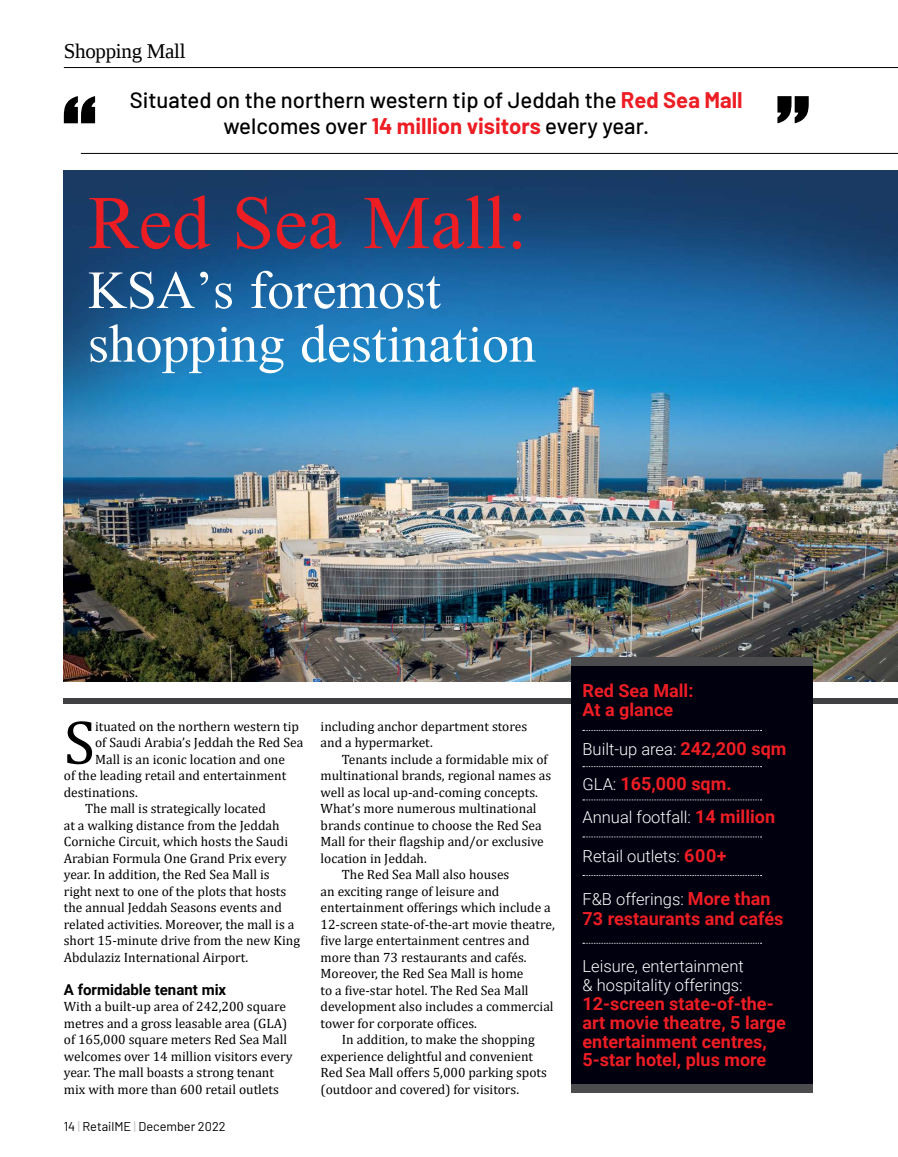
<style>
.page{position:relative;width:898px;height:1157px;background:#fff}
.page>*{position:absolute;margin:0;border:0;box-sizing:border-box;transform-origin:0 0}
.t1{font:75.6px "Doulos SIL Compact";color:#ed1d24}
.t2{font:63px "Cambria";color:#000}
.t3{font:53.55px/53.6px "Doulos SIL Compact";color:#fff}
.t4{font:500 22.05px/25.5px "Barlow";color:#000;text-align:center}
.t5{font:21px "Liberation Serif";letter-spacing:-.015em;color:#000}
.t6{font:700 18px/18.8px "Roboto";color:#ed1d24}
.t7{font:300 16.5px/19.5px "Roboto";color:#fff}
.t8{font:700 15px "Roboto";color:#000}
.t9{font:13.5px/16.5px "Cambria";color:#000}
.t10{font:12.75px "Barlow";color:#000}
.s1{font-weight:700;color:#ed1d24}
.s2{color:#bcbec0}
.s3{font-weight:700;font-size:18px;color:#ed1d24}
.s4{font-weight:300;font-size:16.5px;color:#fff}
</style>
<div class="page">
<img style="left:64px;top:171px;width:833px;height:510px">
<hr style="left:64px;top:67px;width:833px;height:1px;background:#000">
<div style="left:64px;top:698px;width:833px;height:6px;background:#414042"></div>
<div style="left:571px;top:661px;width:241px;height:423px;background:#00000f"></div>
<div style="left:571px;top:657px;width:241px;height:9px;background:#4c4c4e"></div>
<div style="left:571px;top:1084px;width:241px;height:8px;background:#4c4c4e"></div>
<svg style="left:582px;top:730px;width:179px;height:1px"></svg>
<svg style="left:582px;top:766px;width:179px;height:1px"></svg>
<svg style="left:582px;top:799px;width:179px;height:1px"></svg>
<svg style="left:582px;top:836px;width:179px;height:1px"></svg>
<svg style="left:582px;top:875px;width:179px;height:1px"></svg>
<svg style="left:582px;top:943px;width:179px;height:1px"></svg>
<hr style="left:81px;top:153px;width:816px;height:1px;background:#000">
<svg style="left:777px;top:96px;width:31px;height:27px"></svg>
<svg style="left:64px;top:96px;width:31px;height:27px"></svg>
<h3 class="t5" style="left:64px;top:37px;width:123px">Shopping Mall</h3>
<h3 class="t4" style="left:130px;top:86px;width:614px">Situated on the northern western tip of Jeddah the <span class="s1">Red Sea Mall </span>welcomes over <span class="s1">14 million visitors</span> every year.</h3>
<h1 class="t1" style="left:88px;top:178px;width:441px">Red Sea Mall:</h1>
<h3 class="t3" style="left:88px;top:263px;width:449px">KSA’s foremost shopping destination</h3>
<h2 class="t2" style="left:64px;top:705px;width:33px">S</h2>
<p class="t9" style="left:95px;top:718px;width:205px">ituated on the northern western tip</p>
<p class="t9" style="left:95px;top:734px;width:209px">of Saudi Arabia’s Jeddah the Red Sea</p>
<p class="t9" style="left:95px;top:751px;width:191px">Mall is an iconic location and one</p>
<p class="t9" style="left:64px;top:767px;width:224px">of the leading retail and entertainment</p>
<p class="t9" style="left:64px;top:784px;width:75px">destinations.</p>
<p class="t9" style="left:85px;top:800px;width:182px">The mall is strategically located</p>
<p class="t9" style="left:64px;top:817px;width:217px">at a walking distance from the Jeddah</p>
<p class="t9" style="left:64px;top:833px;width:226px">Corniche Circuit, which hosts the Saudi</p>
<p class="t9" style="left:64px;top:850px;width:224px">Arabian Formula One Grand Prix every</p>
<p class="t9" style="left:64px;top:866px;width:207px">year. In addition, the Red Sea Mall is</p>
<p class="t9" style="left:64px;top:883px;width:224px">right next to one of the plots that hosts</p>
<p class="t9" style="left:64px;top:899px;width:219px">the annual Jeddah Seasons events and</p>
<p class="t9" style="left:64px;top:916px;width:232px">related activities. Moreover, the mall is a</p>
<p class="t9" style="left:64px;top:932px;width:238px">short 15-minute drive from the new King</p>
<p class="t9" style="left:64px;top:949px;width:186px">Abdulaziz International Airport.</p>
<p class="t8" style="left:64px;top:979px;width:164px">A formidable tenant mix</p>
<p class="t9" style="left:64px;top:998px;width:230px">With a built-up area of 242,200 square metres and a gross leasable area (GLA) of 165,000 square meters Red Sea Mall welcomes over 14 million visitors every year. The mall boasts a strong tenant mix with more than 600 retail outlets</p>
<p class="t10" style="left:64px;top:1116px;width:163px">14 <span class="s2">|</span> RetailME <span class="s2">|</span> December 2022</p>
<p class="t9" style="left:320px;top:718px;width:208px">including anchor department stores and a hypermarket.</p>
<p class="t9" style="left:342px;top:751px;width:207px">Tenants include a formidable mix of</p>
<p class="t9" style="left:320px;top:767px;width:232px">multinational brands, regional names as</p>
<p class="t9" style="left:320px;top:784px;width:219px">well as local up-and-coming concepts.</p>
<p class="t9" style="left:320px;top:800px;width:217px">What’s more numerous multinational</p>
<p class="t9" style="left:320px;top:817px;width:222px">brands continue to choose the Red Sea</p>
<p class="t9" style="left:320px;top:833px;width:225px">Mall for their flagship and/or exclusive</p>
<p class="t9" style="left:320px;top:850px;width:108px">location in Jeddah.</p>
<p class="t9" style="left:342px;top:866px;width:169px">The Red Sea Mall also houses</p>
<p class="t9" style="left:320px;top:883px;width:180px">an exciting range of leisure and</p>
<p class="t9" style="left:320px;top:899px;width:232px">entertainment offerings which include a</p>
<p class="t9" style="left:320px;top:916px;width:236px">12-screen state-of-the-art movie theatre,</p>
<p class="t9" style="left:320px;top:932px;width:210px">five large entertainment centres and</p>
<p class="t9" style="left:320px;top:949px;width:207px">more than 73 restaurants and cafés.</p>
<p class="t9" style="left:320px;top:965px;width:204px">Moreover, the Red Sea Mall is home</p>
<p class="t9" style="left:320px;top:982px;width:209px">to a five-star hotel. The Red Sea Mall</p>
<p class="t9" style="left:320px;top:998px;width:234px">development also includes a commercial</p>
<p class="t9" style="left:320px;top:1015px;width:158px">tower for corporate offices.</p>
<p class="t9" style="left:342px;top:1031px;width:194px">In addition, to make the shopping</p>
<p class="t9" style="left:320px;top:1048px;width:214px">experience delightful and convenient</p>
<p class="t9" style="left:320px;top:1064px;width:228px">Red Sea Mall offers 5,000 parking spots</p>
<p class="t9" style="left:320px;top:1081px;width:200px">(outdoor and covered) for visitors.</p>
<h3 class="t6" style="left:582px;top:681px;width:112px">Red Sea Mall:<br>At a glance</h3>
<p class="t7" style="left:582px;top:739px;width:205px">Built-up area: <span class="s3">242,200 sqm</span></p>
<h3 class="t6" style="left:582px;top:773px;width:151px"><span class="s4">GLA:</span> 165,000 sqm.</h3>
<p class="t7" style="left:582px;top:807px;width:194px">Annual footfall: <span class="s3">14 million</span></p>
<p class="t7" style="left:582px;top:845px;width:145px">Retail outlets: <span class="s3">600+</span></p>
<p class="t7" style="left:582px;top:888px;width:189px">F&amp;B offerings: <span class="s3">More than</span></p>
<h3 class="t6" style="left:582px;top:908px;width:202px">73 restaurants and cafés</h3>
<p class="t7" style="left:582px;top:955px;width:163px">Leisure, entertainment &amp; hospitality offerings:</p>
<h3 class="t6" style="left:582px;top:993px;width:205px">12-screen state-of-the&shy;art movie theatre, 5 large entertainment centres,<br>5-star hotel, plus more</h3>
</div>
